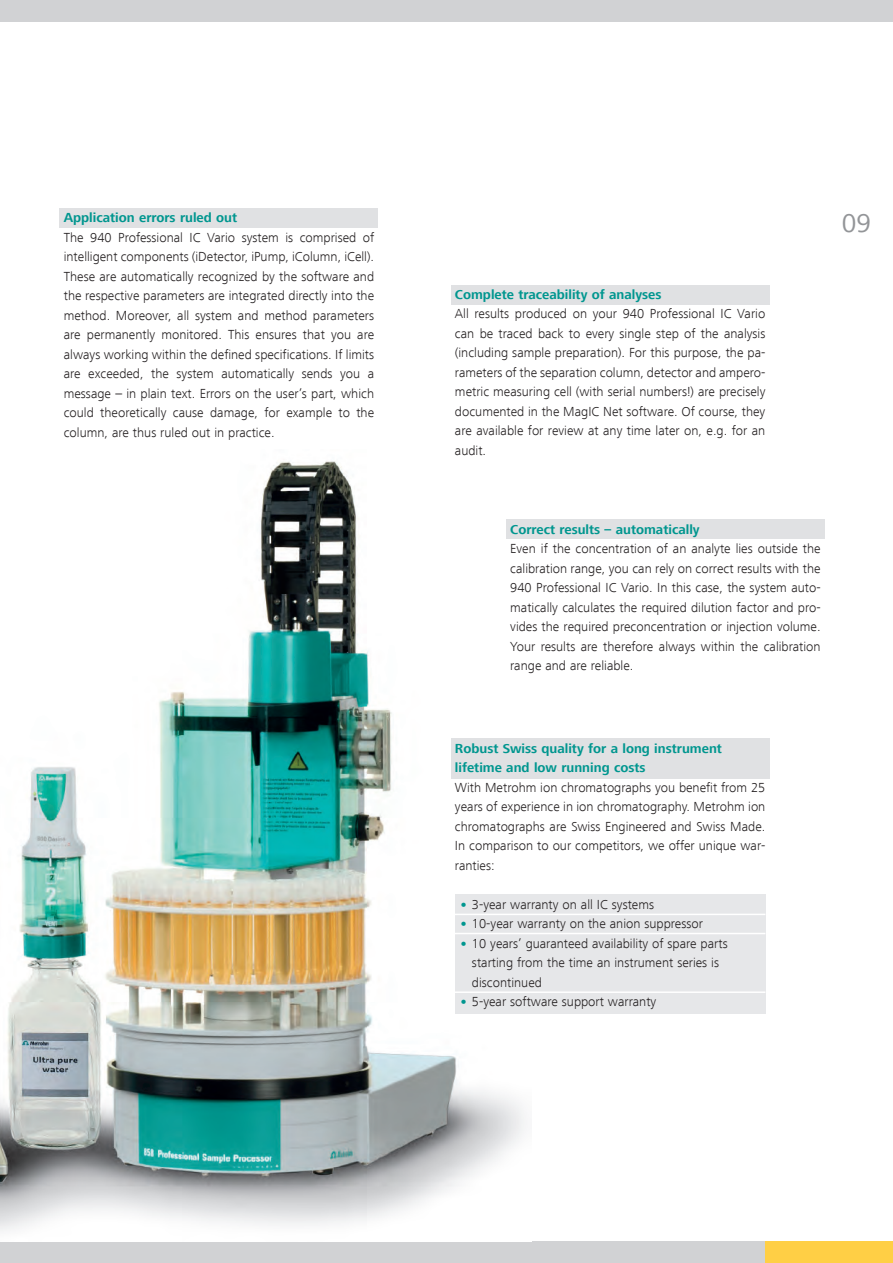
<style>
.page{position:relative;width:893px;height:1263px;background:#fff}
.page>*{position:absolute;margin:0;border:0;box-sizing:border-box;transform-origin:0 0}
.t1{font:27px "Frutiger Next LT";color:#939598}
.t2{font:300 13.5px/19.5px "Frutiger Next LT";color:#231f20;text-align:justify}
.t3{font:700 13.5px/19.5px "Frutiger Next LT";color:#00968f}
.s1{font-weight:800;color:#00968f}
</style>
<div class="page">
<div style="left:0;top:1242px;width:893px;height:21px;background:#d1d2d4"></div>
<div style="left:0;top:0;width:893px;height:21px;background:#d1d2d4"></div>
<img style="left:0;top:304px;width:531px;height:927px">
<div style="left:451px;top:738px;width:319px;height:41px;background:#e0e1e3"></div>
<div style="left:506px;top:519px;width:319px;height:19px;background:#e0e1e3"></div>
<div style="left:451px;top:285px;width:319px;height:19px;background:#e0e1e3"></div>
<div style="left:60px;top:208px;width:318px;height:20px;background:#e0e1e3"></div>
<div style="left:765px;top:1242px;width:128px;height:21px;background:#ffcf45"></div>
<div style="left:455px;top:894px;width:310px;height:119px;background:#e6e7e9"></div>
<hr style="left:455px;top:914px;width:310px;height:1px;background:#fff">
<hr style="left:455px;top:933px;width:310px;height:1px;background:#fff">
<hr style="left:455px;top:991px;width:310px;height:2px;background:#fff">
<p class="t3" style="left:64px;top:208px;width:175px">Application errors ruled out</p>
<p class="t2" style="left:64px;top:228px;width:312px">The 940 Professional IC Vario system is comprised of intelligent components (iDetector, iPump, iColumn, iCell).<br>These are automatically recognized by the software and the respective parameters are integrated directly into the method. Moreover, all system and method parameters are permanently monitored. This ensures that you are always working within the defined specifications. If limits are exceeded, the system automatically sends you a message – in plain text. Errors on the user’s part, which could theoretically cause damage, for example to the column, are thus ruled out in practice.</p>
<p class="t3" style="left:455px;top:285px;width:208px">Complete traceability of analyses</p>
<p class="t2" style="left:455px;top:304px;width:312px;text-align:left">All results produced on your 940 Professional IC Vario can be traced back to every single step of the analysis (including sample preparation). For this purpose, the pa-- rameters of the separation column, detector and ampero&shy;metric measuring cell (with serial numbers!) are precisely documented in the MagIC Net software. Of course, they are available for review at any time later on, e.g. for an audit.</p>
<h1 class="t1" style="left:842px;top:208px;width:31px">09</h1>
<p class="t3" style="left:510px;top:520px;width:191px">Correct results – automatically</p>
<p class="t2" style="left:510px;top:539px;width:312px">Even if the concentration of an analyte lies outside the calibration range, you can rely on correct results with the 940 Professional IC Vario. In this case, the system auto&shy;matically calculates the required dilution factor and pro&shy;vides the required preconcentration or injection volume.<br>Your results are therefore always within the calibration range and are reliable.</p>
<p class="t3" style="left:455px;top:739px;width:269px">Robust Swiss quality for a long instrument lifetime and low running costs</p>
<p class="t2" style="left:455px;top:778px;width:312px">With Metrohm ion chromatographs you benefit from 25 years of experience in ion chromatography. Metrohm ion chromatographs are Swiss Engineered and Swiss Made.<br>In comparison to our competitors, we offer unique war&shy;ranties:</p>
<p class="t2" style="left:460px;top:895px;width:196px"><span class="s1">•</span> 3-year warranty on all IC systems</p>
<p class="t2" style="left:460px;top:914px;width:245px"><span class="s1">•</span> 10-year warranty on the anion suppressor</p>
<p class="t2" style="left:472px;top:934px;width:257px;text-align:left;text-indent:-12px"><span class="s1">•</span> 10 years’ guaranteed availability of spare parts starting from the time an instrument series is discontinued</p>
<p class="t2" style="left:460px;top:992px;width:198px"><span class="s1">•</span> 5-year software support warranty</p>
</div>
